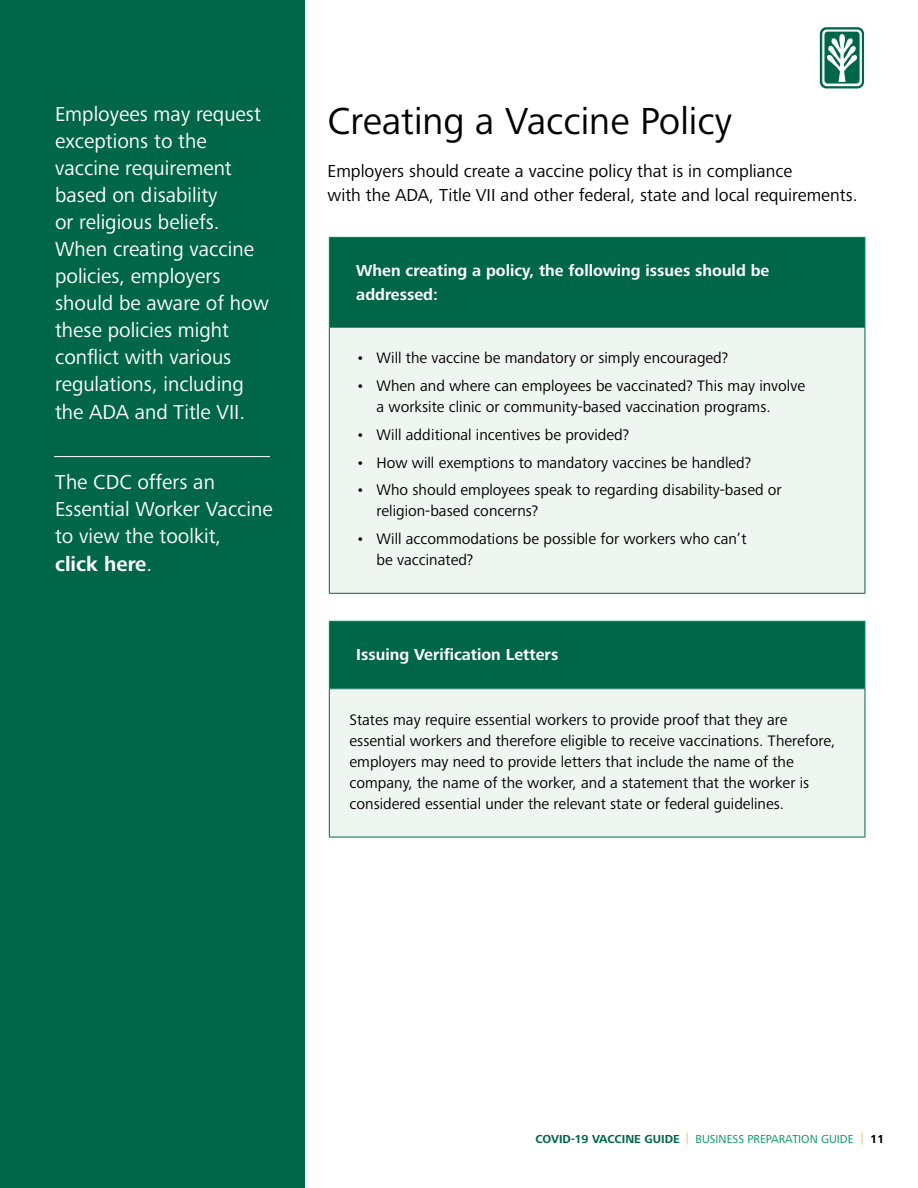
<style>
.page{position:relative;width:918px;height:1188px;background:#fff}
.page>*{position:absolute;margin:0;border:0;box-sizing:border-box;transform-origin:0 0}
.t1{font:39px "Frutiger Next Pro";color:#000}
.t2{font:21px/27px "Frutiger Next Pro";color:#fff}
.t3{font:18px/24px "Frutiger Next Pro";color:#000}
.t4{font:700 16.5px/24px "Frutiger Next Pro";color:#fff}
.t5{font:15.75px/21px "Frutiger Next Pro";color:#000}
.t6{font:12px "Frutiger Next Pro";color:#00955e}
.s1{font-weight:700}
.s2{font-weight:700;color:#006648}
.s3{color:#febf3e}
.s4{font-weight:700;color:#000}
</style>
<div class="page">
<div style="left:0;top:0;width:305px;height:1188px;background:#006648"></div>
<svg style="left:820px;top:27px;width:44px;height:61px"></svg>
<div style="left:329px;top:237px;width:536px;height:90px;background:#006648"></div>
<div style="left:329px;top:327px;width:536px;height:266px;background:#eff5f1"></div>
<hr style="left:329px;top:237px;width:536px;height:1px;background:#00955e">
<hr style="left:329px;top:238px;width:1px;height:89px;background:#00955e">
<hr style="left:865px;top:238px;width:1px;height:89px;background:#00955e">
<hr style="left:329px;top:327px;width:536px;height:1px;background:#006648">
<hr style="left:329px;top:328px;width:1px;height:265px;background:#006648">
<hr style="left:865px;top:328px;width:1px;height:265px;background:#006648">
<hr style="left:329px;top:593px;width:536px;height:1px;background:#006648">
<div style="left:329px;top:621px;width:536px;height:68px;background:#006648"></div>
<div style="left:329px;top:689px;width:536px;height:148px;background:#eff5f1"></div>
<hr style="left:329px;top:621px;width:536px;height:1px;background:#00955e">
<hr style="left:329px;top:622px;width:1px;height:66px;background:#00955e">
<hr style="left:865px;top:622px;width:1px;height:66px;background:#00955e">
<hr style="left:329px;top:689px;width:1px;height:148px;background:#006648">
<hr style="left:865px;top:689px;width:1px;height:148px;background:#006648">
<hr style="left:329px;top:837px;width:536px;height:1px;background:#006648">
<hr style="left:54px;top:456px;width:216px;height:1px;background:#fff">
<p class="t2" style="left:55px;top:101px;width:215px">Employees may request exceptions to the vaccine requirement based on disability<br>or religious beliefs.<br>When creating vaccine policies, employers should be aware of how these policies might conflict with various regulations, including the ADA and Title VII.</p>
<h2 class="t2" style="left:55px;top:469px;width:219px">The CDC offers an<br>Essential Worker Vaccine to view the toolkit,<br><span class="s1">click here</span>.</h2>
<h1 class="t1" style="left:328px;top:99px;width:406px">Creating a Vaccine Policy</h1>
<p class="t3" style="left:328px;top:159px;width:532px">Employers should create a vaccine policy that is in compliance<br>with the ADA, Title VII and other federal, state and local requirements.</p>
<p class="t4" style="left:356px;top:259px;width:414px">When creating a policy, the following issues should be addressed:</p>
<p class="t5" style="left:356px;top:348px;width:373px">• Will the vaccine be mandatory or simply encouraged?</p>
<p class="t5" style="left:377px;top:375px;width:430px;text-indent:-20px">• When and where can employees be vaccinated? This may involve a worksite clinic or community-based vaccination programs.</p>
<p class="t5" style="left:356px;top:424px;width:274px">• Will additional incentives be provided?</p>
<p class="t5" style="left:356px;top:452px;width:396px">• How will exemptions to mandatory vaccines be handled?</p>
<p class="t5" style="left:377px;top:480px;width:407px;text-indent:-20px">• Who should employees speak to regarding disability-based or religion-based concerns?</p>
<p class="t5" style="left:377px;top:528px;width:371px;text-indent:-20px">• Will accommodations be possible for workers who can’t be vaccinated?</p>
<p class="t4" style="left:356px;top:643px;width:204px">Issuing Verification Letters</p>
<p class="t5" style="left:350px;top:709px;width:487px">States may require essential workers to provide proof that they are essential workers and therefore eligible to receive vaccinations. Therefore, employers may need to provide letters that include the name of the company, the name of the worker, and a statement that the worker is considered essential under the relevant state or federal guidelines.</p>
<p class="t6" style="left:535px;top:1132px;width:350px"><span class="s2">COVID-19 VACCINE GUIDE</span> <span class="s3">|</span> BUSINESS PREPARATION GUIDE <span class="s3">|</span> <span class="s4">11</span></p>
</div>
